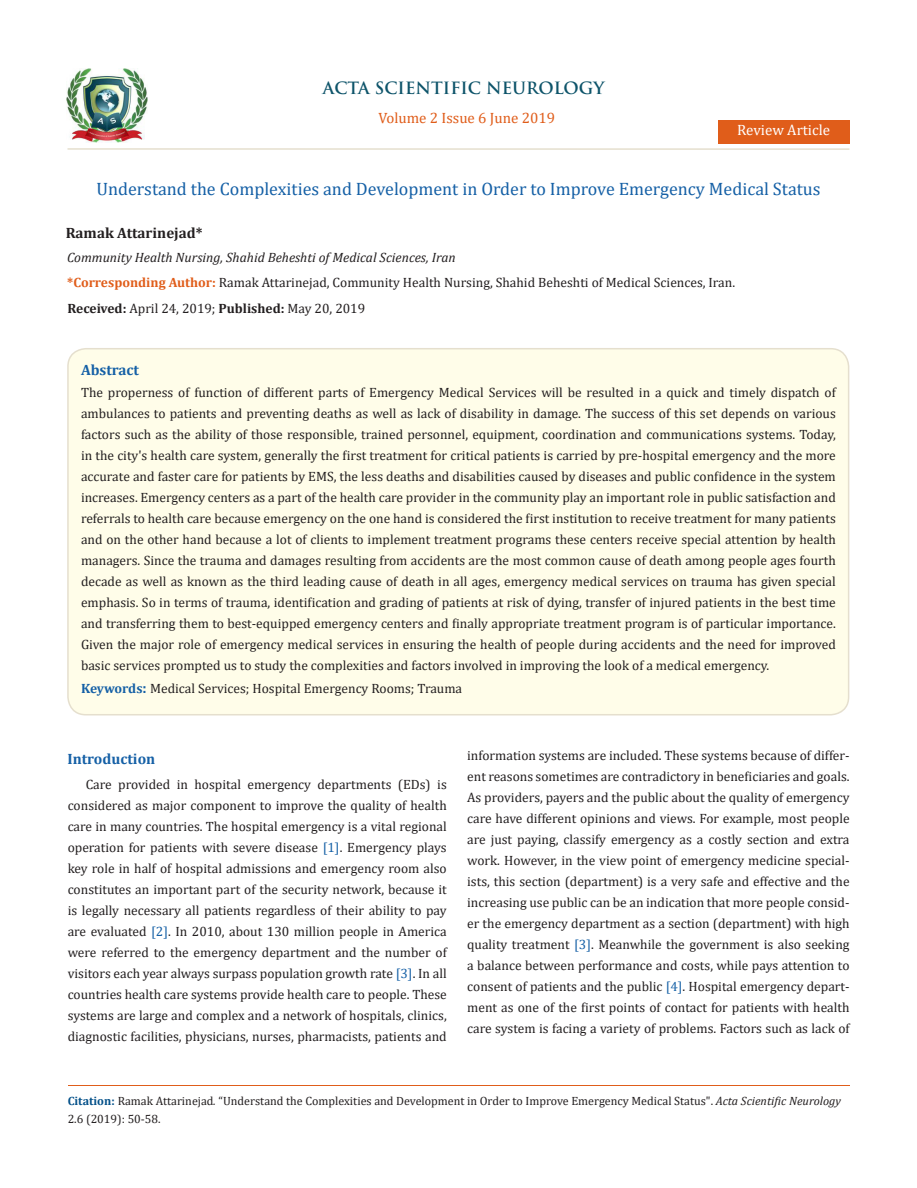
<style>
.page{position:relative;width:917px;height:1188px;background:#fff}
.page>*{position:absolute;margin:0;border:0;box-sizing:border-box;transform-origin:0 0}
.t1{font:18px "Cambria";color:#1560a6}
.t2{font:700 16.5px "Trajan Pro";color:#0e546a}
.t3{font:15px "Cambria";color:#e05d1a}
.t4{font:700 15px "Cambria";color:#1560a6}
.t5{font:700 15px "Cambria";color:#231f20}
.t6{font:15px "Cambria";color:#fff}
.t7{font:13.5px/21px "Cambria";color:#231f20;text-align:justify}
.t8{font:italic 13.5px "Cambria";color:#231f20}
.t9{font:12px/18px "Cambria";color:#231f20}
.s1{font-weight:700;color:#e05d1a}
.s2{font-weight:700}
.s3{font-weight:700;color:#1560a6}
.s4{font-weight:700;font-size:15px;color:#1560a6}
.s5{color:#1560a6}
.s6{font-weight:700;color:#035089}
.s7{font-style:italic}
</style>
<div class="page">
<img style="left:67px;top:68px;width:80px;height:74px">
<div style="left:717px;top:120px;width:132px;height:23px;background:#e05d1a"></div>
<div style="left:68px;top:349px;width:780px;height:366px;background:#fffde9;border-radius:18px"></div>
<div style="left:67px;top:348px;width:782px;height:367px;border:2px solid #e5dfce;border-radius:18px"></div>
<hr style="left:68px;top:1085px;width:781px;height:1px;background:#e05d1a">
<hr style="left:67px;top:148px;width:782px;height:2px;background:#e5dfce">
<p class="t2" style="left:323px;top:77px;width:283px">ACTA SCIENTIFIC NEUROLOGY</p>
<p class="t3" style="left:378px;top:109px;width:178px">Volume 2 Issue 6 June 2019</p>
<p class="t6" style="left:737px;top:121px;width:94px">Review Article</p>
<p class="t1" style="left:96px;top:178px;width:725px">Understand the Complexities and Development in Order to Improve Emergency Medical Status</p>
<p class="t5" style="left:66px;top:223px;width:138px">Ramak Attarinejad*</p>
<p class="t8" style="left:67px;top:248px;width:390px">Community Health Nursing, Shahid Beheshti of Medical Sciences, Iran</p>
<p class="t7" style="left:67px;top:272px;width:669px"><span class="s1">*Corresponding Author:</span> Ramak Attarinejad, Community Health Nursing, Shahid Beheshti of Medical Sciences, Iran.</p>
<p class="t7" style="left:67px;top:298px;width:299px"><span class="s2">Received:</span> April 24, 2019; <span class="s2">Published:</span> May 20, 2019</p>
<p class="t4" style="left:81px;top:359px;width:60px">Abstract</p>
<p class="t7" style="left:81px;top:382px;width:756px">The properness of function of different parts of Emergency Medical Services will be resulted in a quick and timely dispatch of ambulances to patients and preventing deaths as well as lack of disability in damage. The success of this set depends on various factors such as the ability of those responsible, trained personnel, equipment, coordination and communications systems. Today, in the city's health care system, generally the first treatment for critical patients is carried by pre-hospital emergency and the more accurate and faster care for patients by EMS, the less deaths and disabilities caused by diseases and public confidence in the system increases. Emergency centers as a part of the health care provider in the community play an important role in public satisfaction and referrals to health care because emergency on the one hand is considered the first institution to receive treatment for many patients and on the other hand because a lot of clients to implement treatment programs these centers receive special attention by health managers. Since the trauma and damages resulting from accidents are the most common cause of death among people ages fourth decade as well as known as the third leading cause of death in all ages, emergency medical services on trauma has given special emphasis. So in terms of trauma, identification and grading of patients at risk of dying, transfer of injured patients in the best time and transferring them to best-equipped emergency centers and finally appropriate treatment program is of particular importance.<br>Given the major role of emergency medical services in ensuring the health of people during accidents and the need for improved basic services prompted us to study the complexities and factors involved in improving the look of a medical emergency.</p>
<p class="t7" style="left:81px;top:678px;width:382px"><span class="s3">Keywords</span><span class="s4">:</span> Medical Services; Hospital Emergency Rooms; Trauma</p>
<p class="t4" style="left:67px;top:748px;width:89px">Introduction</p>
<p class="t7" style="left:68px;top:774px;width:380px;text-indent:18px">Care provided in hospital emergency departments (EDs) is considered as major component to improve the quality of health care in many countries. The hospital emergency is a vital regional operation for patients with severe disease <span class="s5">[1]</span>. Emergency plays key role in half of hospital admissions and emergency room also constitutes an important part of the security network, because it is legally necessary all patients regardless of their ability to pay are evaluated <span class="s5">[2]</span>. In 2010, about 130 million people in America were referred to the emergency department and the number of visitors each year always surpass population growth rate <span class="s5">[3]</span>. In all countries health care systems provide health care to people. These systems are large and complex and a network of hospitals, clinics, diagnostic facilities, physicians, nurses, pharmacists, patients and</p>
<p class="t7" style="left:467px;top:745px;width:384px">information systems are included. These systems because of differ&shy;ent reasons sometimes are contradictory in beneficiaries and goals.<br>As providers, payers and the public about the quality of emergency care have different opinions and views. For example, most people are just paying, classify emergency as a costly section and extra work. However, in the view point of emergency medicine special&shy;ists, this section (department) is a very safe and effective and the increasing use public can be an indication that more people consid&shy;er the emergency department as a section (department) with high quality treatment <span class="s5">[3]</span>. Meanwhile the government is also seeking a balance between performance and costs, while pays attention to consent of patients and the public <span class="s5">[4]</span>. Hospital emergency depart&shy;ment as one of the first points of contact for patients with health care system is facing a variety of problems. Factors such as lack of</p>
<p class="t9" style="left:68px;top:1091px;width:774px"><span class="s6">Citation:</span> Ramak Attarinejad<span class="s7">.</span> “Understand the Complexities and Development in Order to Improve Emergency Medical Status". <span class="s7">Acta Scientific Neurology<br></span>2.6 (2019): 50-58.</p>
</div>
